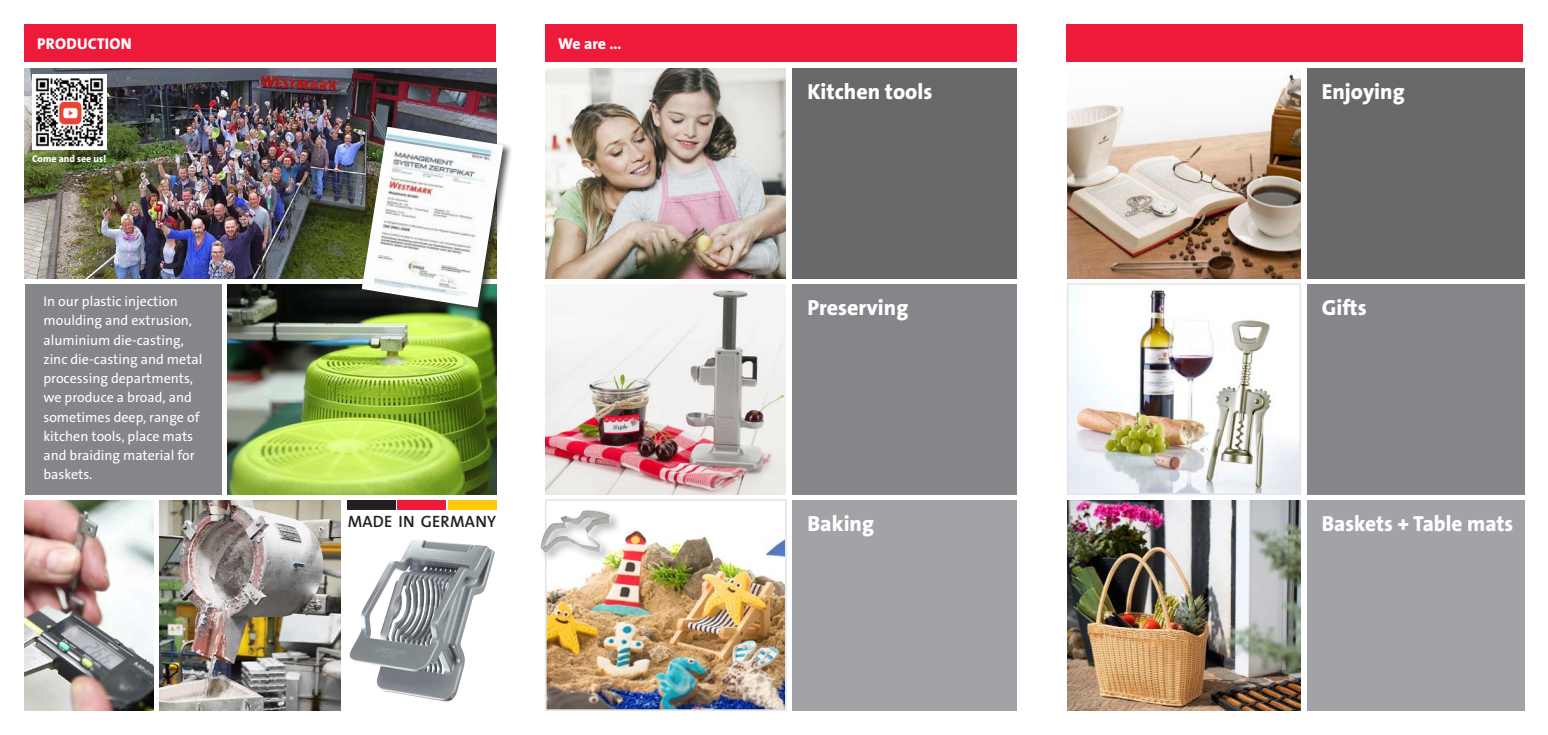
<style>
.page{position:relative;width:1548px;height:735px;background:#fff}
.page>*{position:absolute;margin:0;border:0;box-sizing:border-box;transform-origin:0 0}
.Absatzformat_1{font:800 21.88px "The Sans B W8";color:#fff}
.t1{font:600 16.45px "The Sans B W6";letter-spacing:.015em;color:#231f20}
.t2{font:800 15.75px "The Sans B W8";letter-spacing:.015em;color:#fff}
.t3{font:14px/19.2px "The Sans B W5 Plain";color:#fff}
.t4{font:800 9.8px "The Sans B W8";color:#fff}
</style>
<div class="page">
<div style="left:25px;top:25px;width:471px;height:37px;background:#ed1a3a"></div>
<div style="left:546px;top:25px;width:471px;height:37px;background:#ed1a3a"></div>
<div style="left:1067px;top:25px;width:456px;height:37px;background:#ed1a3a"></div>
<div style="left:25px;top:284px;width:196px;height:210px;background:#848689"></div>
<img style="left:25px;top:68px;width:471px;height:210px">
<img style="left:349px;top:540px;width:146px;height:161px">
<img style="left:159px;top:500px;width:181px;height:209px">
<img style="left:25px;top:500px;width:129px;height:209px">
<img style="left:227px;top:284px;width:269px;height:210px">
<div style="left:361px;top:126px;width:152px;height:190px;background:#231f20;opacity:.75"></div>
<img style="left:362px;top:127px;width:141px;height:180px">
<div style="left:398px;top:500px;width:48px;height:9px;background:#ed1a3a"></div>
<div style="left:448px;top:500px;width:48px;height:9px;background:#feca0a"></div>
<div style="left:347px;top:500px;width:49px;height:9px;background:#231f20"></div>
<img style="left:32px;top:75px;width:74px;height:74px">
<div style="left:792px;top:68px;width:225px;height:210px;background:#69696c"></div>
<div style="left:1307px;top:68px;width:217px;height:210px;background:#69696c"></div>
<div style="left:792px;top:284px;width:225px;height:210px;background:#848689"></div>
<div style="left:1307px;top:284px;width:217px;height:210px;background:#848689"></div>
<div style="left:792px;top:500px;width:225px;height:209px;background:#a1a3a6"></div>
<div style="left:1307px;top:500px;width:217px;height:209px;background:#a1a3a6"></div>
<img style="left:546px;top:68px;width:240px;height:210px">
<img style="left:1067px;top:74px;width:233px;height:204px">
<img style="left:546px;top:284px;width:240px;height:210px">
<img style="left:1070px;top:286px;width:228px;height:205px">
<div style="left:1067px;top:283px;width:234px;height:211px;border:2px solid #e6e7e9"></div>
<img style="left:548px;top:530px;width:236px;height:177px">
<div style="left:545px;top:499px;width:242px;height:211px;border:2px solid #e6e7e9"></div>
<img style="left:1067px;top:500px;width:233px;height:209px">
<div style="left:538px;top:507px;width:85px;height:56px;background:#231f20;opacity:.3"></div>
<img style="left:541px;top:510px;width:70px;height:43px">
<p class="t2" style="left:37px;top:33px;width:96px">PRODUCTION</p>
<p class="t2" style="left:558px;top:33px;width:65px">We are ...</p>
<p class="t4" style="left:32px;top:152px;width:76px">Come and see us!</p>
<p class="t3" style="left:43px;top:291px;width:136px">In our plastic injection</p>
<p class="t3" style="left:43px;top:311px;width:150px">moulding and extrusion, aluminium die-casting,</p>
<p class="t3" style="left:43px;top:349px;width:161px">zinc die-casting and metal processing departments,</p>
<p class="t3" style="left:43px;top:388px;width:158px">we produce a broad, and sometimes deep, range of kitchen tools, place mats</p>
<p class="t3" style="left:43px;top:445px;width:153px">and braiding material for baskets.</p>
<p class="t1" style="left:348px;top:510px;width:150px">MADE IN GERMANY</p>
<p class="Absatzformat_1" style="left:807px;top:78px;width:126px">Kitchen tools</p>
<p class="Absatzformat_1" style="left:1322px;top:78px;width:84px">Enjoying</p>
<p class="Absatzformat_1" style="left:807px;top:293px;width:102px">Preserving</p>
<p class="Absatzformat_1" style="left:1322px;top:293px;width:46px">Gifts</p>
<p class="Absatzformat_1" style="left:807px;top:509px;width:68px">Baking</p>
<p class="Absatzformat_1" style="left:1322px;top:509px;width:193px">Baskets + Table mats</p>
</div>
